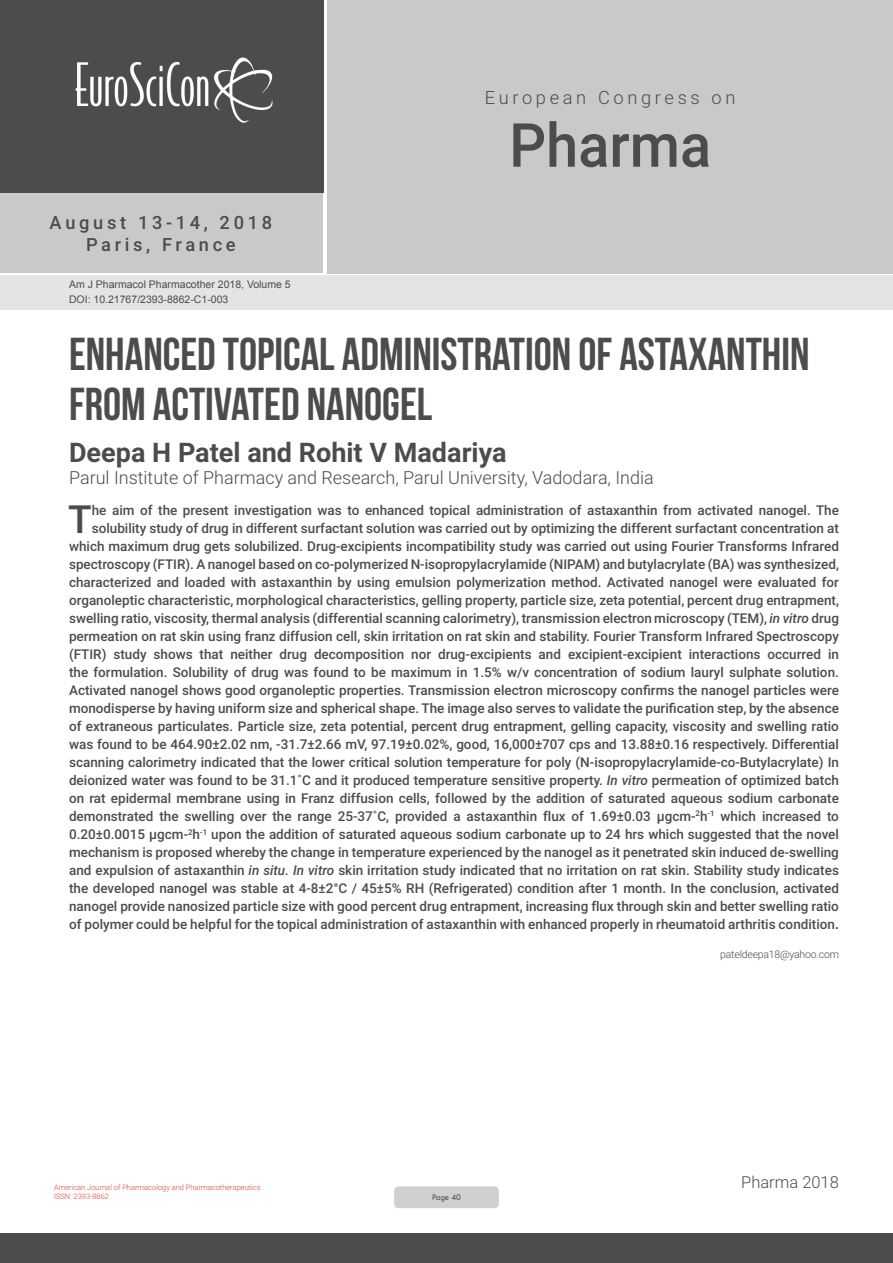
<style>
.page{position:relative;width:893px;height:1263px;background:#fff}
.page>*{position:absolute;margin:0;border:0;box-sizing:border-box;transform-origin:0 0}
.t1{font:500 60.75px "Roboto";color:#4b4c4d;scale:.95 1}
.t2{font:46.05px/50.7px "Bebas Neue";color:#4b4c4d}
.Abstract{font:500 38.85px "Roboto";color:#4b4c4d}
.t3{font:700 27px "Roboto";color:#4b4c4d}
.t4{font:500 18.3px/21.9px "Roboto";letter-spacing:.2em;color:#4b4c4d;text-align:center}
.t5{font:300 18.3px "Roboto";letter-spacing:.2em;color:#4b4c4d}
.t6{font:300 18px "Roboto";color:#4b4c4d}
.t7{font:300 16.5px "Roboto";color:#4b4c4d}
.Abstract-2{font:500 13.5px/18px "Roboto";color:#4b4c4d;text-align:right}
.t8{font:10.5px "Arial";color:#4b4c4d}
.Biography{font:300 10.5px "Roboto";letter-spacing:-.02em;color:#4b4c4d}
.t9{font:9px "Tw Cen";letter-spacing:-.02em;color:#4b4c4d;scale:.95 1}
.t10{font:300 7.5px/9px "Roboto";color:#da4340}
.s1{font-style:italic}
.s2{font-weight:700}
</style>
<div class="page">
<div style="left:0;top:0;width:323px;height:193px;background:#4b4c4d"></div>
<div style="left:0;top:193px;width:322px;height:80px;background:#c9c9c9"></div>
<div style="left:327px;top:0;width:566px;height:273px;background:#c9c9c9"></div>
<img style="left:75px;top:57px;width:198px;height:66px">
<div style="left:0;top:1233px;width:893px;height:30px;background:#4b4c4d"></div>
<div style="left:1px;top:275px;width:892px;height:35px;background:#e4e4e4"></div>
<div style="left:394px;top:1186px;width:105px;height:22px;background:#cfd0d2;border-radius:4px"></div>
<h3 class="t4" style="left:50px;top:211px;width:224px">August 13-14, 2018<br>Paris, France</h3>
<p class="t8" style="left:69px;top:278px;width:223px">Am J Pharmacol Pharmacother 2018, Volume 5</p>
<p class="t8" style="left:69px;top:292px;width:161px">DOI: 10.21767/2393-8862-C1-003</p>
<h3 class="t5" style="left:485px;top:85px;width:252px">European Congress on</h3>
<h1 class="t1" style="left:509px;top:103px;width:214px">Pharma</h1>
<p class="t2" style="left:69px;top:328px;width:742px">ENHANCED TOPICAL ADMINISTRATION OF ASTAXANTHIN<br>FROM ACTIVATED NANOGEL</p>
<p class="t3" style="left:69px;top:433px;width:439px">Deepa H Patel and Rohit V Madariya</p>
<p class="t6" style="left:69px;top:464px;width:586px">Parul Institute of Pharmacy and Research, Parul University, Vadodara, India</p>
<p class="Abstract-2" style="left:69px;top:501px;width:771px">he aim of the present investigation was to enhanced topical administration of astaxanthin from activated nanogel. The solubility study of drug in different surfactant solution was carried out by optimizing the different surfactant concentration at which maximum drug gets solubilized. Drug-excipients incompatibility study was carried out using Fourier Transforms Infrared spectroscopy (FTIR). A nanogel based on co-polymerized N-isopropylacrylamide (NIPAM) and butylacrylate (BA) was synthesized, characterized and loaded with astaxanthin by using emulsion polymerization method. Activated nanogel were evaluated for organoleptic characteristic, morphological characteristics, gelling property, particle size, zeta potential, percent drug entrapment, swelling ratio, viscosity, thermal analysis (differential scanning calorimetry), transmission electron microscopy (TEM), <span class="s1">in vitro</span> drug permeation on rat skin using franz diffusion cell, skin irritation on rat skin and stability. Fourier Transform Infrared Spectroscopy (FTIR) study shows that neither drug decomposition nor drug-excipients and excipient-excipient interactions occurred in the formulation. Solubility of drug was found to be maximum in 1.5% w/v concentration of sodium lauryl sulphate solution.<br>Activated nanogel shows good organoleptic properties. Transmission electron microscopy confirms the nanogel particles were monodisperse by having uniform size and spherical shape. The image also serves to validate the purification step, by the absence of extraneous particulates. Particle size, zeta potential, percent drug entrapment, gelling capacity, viscosity and swelling ratio was found to be 464.90±2.02 nm, -31.7±2.66 mV, 97.19±0.02%, good, 16,000±707 cps and 13.88±0.16 respectively. Differential scanning calorimetry indicated that the lower critical solution temperature for poly (N-isopropylacrylamide-co-Butylacrylate) In deionized water was found to be 31.1˚C and it produced temperature sensitive property. <span class="s1">In vitro</span> permeation of optimized batch on rat epidermal membrane using in Franz diffusion cells, followed by the addition of saturated aqueous sodium carbonate demonstrated the swelling over the range 25-37˚C, provided a astaxanthin flux of 1.69±0.03 µgcm-<sup>2</sup>h<sup>-1</sup> which increased to 0.20±0.0015 µgcm-<sup>2</sup>h<sup>-1</sup> upon the addition of saturated aqueous sodium carbonate up to 24 hrs which suggested that the novel mechanism is proposed whereby the change in temperature experienced by the nanogel as it penetrated skin induced de-swelling and expulsion of astaxanthin <span class="s1">in situ. In vitro</span> skin irritation study indicated that no irritation on rat skin. Stability study indicates the developed nanogel was stable at 4-8±2°C / 45±5% RH (Refrigerated) condition after 1 month. In the conclusion, activated nanogel provide nanosized particle size with good percent drug entrapment, increasing flux through skin and better swelling ratio of polymer could be helpful for the topical administration of astaxanthin with enhanced properly in rheumatoid arthritis condition<span class="s2">.</span></p>
<p class="Biography" style="left:720px;top:946px;width:120px">pateldeepa18@yahoo.com</p>
<p class="Abstract" style="left:68px;top:492px;width:25px">T</p>
<p class="t10" style="left:54px;top:1183px;width:208px">American Journal of Pharmacology and Pharmacotherapeutics<br>ISSN: 2393-8862</p>
<p class="t9" style="left:432px;top:1192px;width:32px">Page 40</p>
<p class="t7" style="left:741px;top:1170px;width:99px">Pharma 2018</p>
</div>
